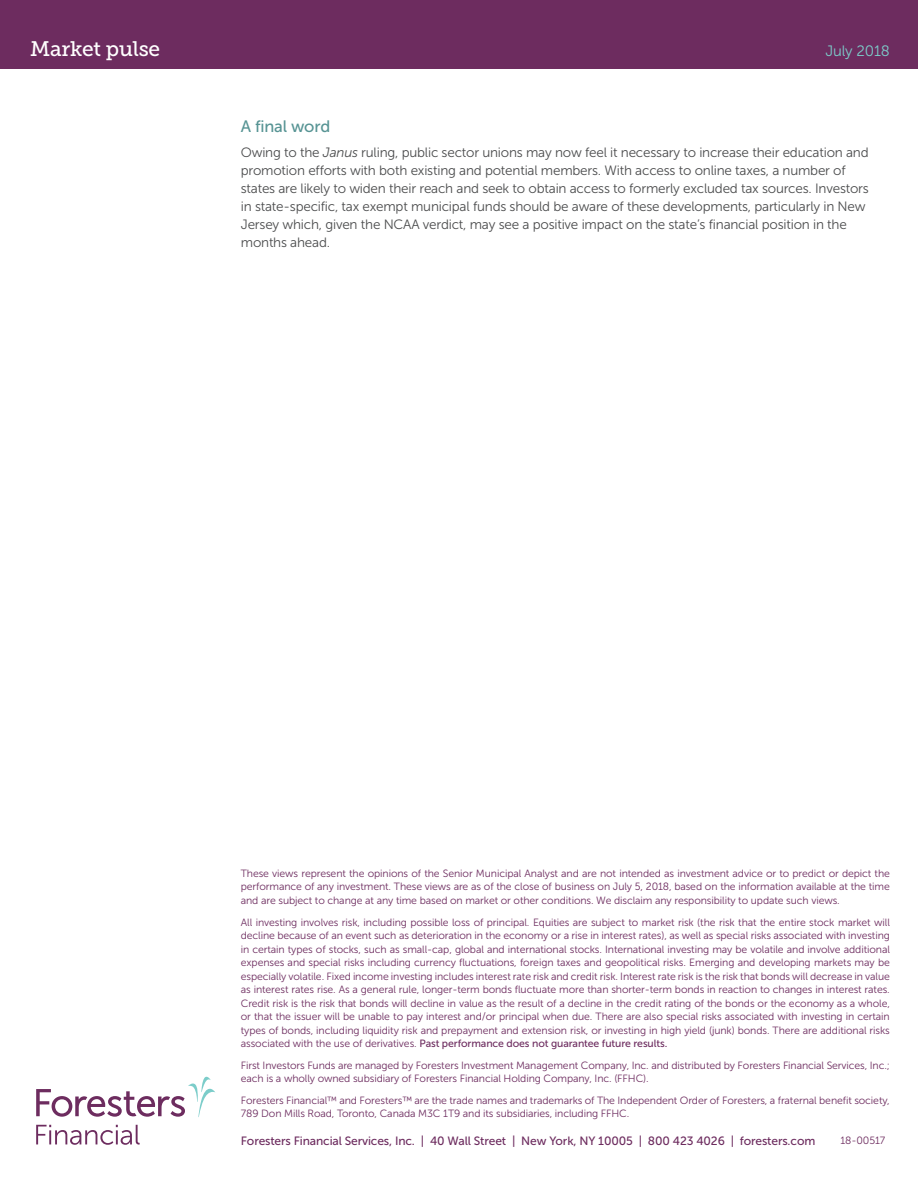
<style>
.page{position:relative;width:918px;height:1188px;background:#fff}
.page>*{position:absolute;margin:0;border:0;box-sizing:border-box;transform-origin:0 0}
.t1{font:21px "Museo Slab 500";letter-spacing:-.01em;color:#fff}
.t2{font:16.5px "Museo Sans 500";letter-spacing:-.01em;color:#579494}
.t3{font:15px "Museo Sans 300";letter-spacing:-.01em;color:#7ccdca}
.t4{font:13.5px/18px "Museo Sans 300";letter-spacing:-.015em;color:#4b4c4d}
.t5{font:12px "Museo Sans 500";letter-spacing:-.01em;color:#6d2c5f}
.t6{font:10.5px/13.5px "Museo Sans 300";letter-spacing:-.01em;color:#6d2c5f;text-align:justify}
.t7{font:10.5px "Museo Sans 500";letter-spacing:-.01em;color:#6d2c5f}
.s1{font-style:italic}
.s2{font-family:"Museo Sans 300"}
</style>
<div class="page">
<div style="left:0;top:0;width:918px;height:68px;background:#6d2c5f"></div>
<svg style="left:36px;top:1077px;width:179px;height:40px"></svg>
<svg style="left:36px;top:1125px;width:104px;height:20px"></svg>
<h1 class="t1" style="left:30px;top:37px;width:132px">Market pulse</h1>
<h3 class="t3" style="left:825px;top:43px;width:66px">July 2018</h3>
<h2 class="t2" style="left:241px;top:118px;width:91px">A final word</h2>
<p class="t4" style="left:241px;top:143px;width:630px">Owing to the <span class="s1">Janus</span> ruling, public sector unions may now feel it necessary to increase their education and promotion efforts with both existing and potential members. With access to online taxes, a number of states are likely to widen their reach and seek to obtain access to formerly excluded tax sources. Investors in state-specific, tax exempt municipal funds should be aware of these developments, particularly in New Jersey which, given the NCAA verdict, may see a positive impact on the state’s financial position in the months ahead.</p>
<p class="t6" style="left:241px;top:867px;width:651px">These views represent the opinions of the Senior Municipal Analyst and are not intended as investment advice or to predict or depict the performance of any investment. These views are as of the close of business on July 5, 2018, based on the information available at the time and are subject to change at any time based on market or other conditions. We disclaim any responsibility to update such views.</p>
<p class="t6" style="left:241px;top:915px;width:651px">All investing involves risk, including possible loss of principal. Equities are subject to market risk (the risk that the entire stock market will decline because of an event such as deterioration in the economy or a rise in interest rates), as well as special risks associated with investing in certain types of stocks, such as small-cap, global and international stocks. International investing may be volatile and involve additional expenses and special risks including currency fluctuations, foreign taxes and geopolitical risks. Emerging and developing markets may be especially volatile. Fixed income investing includes interest rate risk and credit risk. Interest rate risk is the risk that bonds will decrease in value as interest rates rise. As a general rule, longer-term bonds fluctuate more than shorter-term bonds in reaction to changes in interest rates.<br>Credit risk is the risk that bonds will decline in value as the result of a decline in the credit rating of the bonds or the economy as a whole, or that the issuer will be unable to pay interest and/or principal when due. There are also special risks associated with investing in certain types of bonds, including liquidity risk and prepayment and extension risk, or investing in high yield (junk) bonds. There are additional risks</p>
<p class="t7" style="left:241px;top:1038px;width:428px"><span class="s2">associated with the use of derivatives.</span> Past performance does not guarantee future results.</p>
<p class="t6" style="left:241px;top:1058px;width:651px">First Investors Funds are managed by Foresters Investment Management Company, Inc. and distributed by Foresters Financial Services, Inc.; each is a wholly owned subsidiary of Foresters Financial Holding Company, Inc. (FFHC).</p>
<p class="t6" style="left:241px;top:1093px;width:651px">Foresters Financial™ and Foresters™ are the trade names and trademarks of The Independent Order of Foresters, a fraternal benefit society,<br>789 Don Mills Road, Toronto, Canada M3C 1T9 and its subsidiaries, including FFHC.</p>
<p class="t5" style="left:241px;top:1134px;width:576px">Foresters Financial Services, Inc. | 40 Wall Street | New York, NY 10005 | 800 423 4026 | foresters.com</p>
<p class="t6" style="left:840px;top:1134px;width:46px">18-00517</p>
</div>
